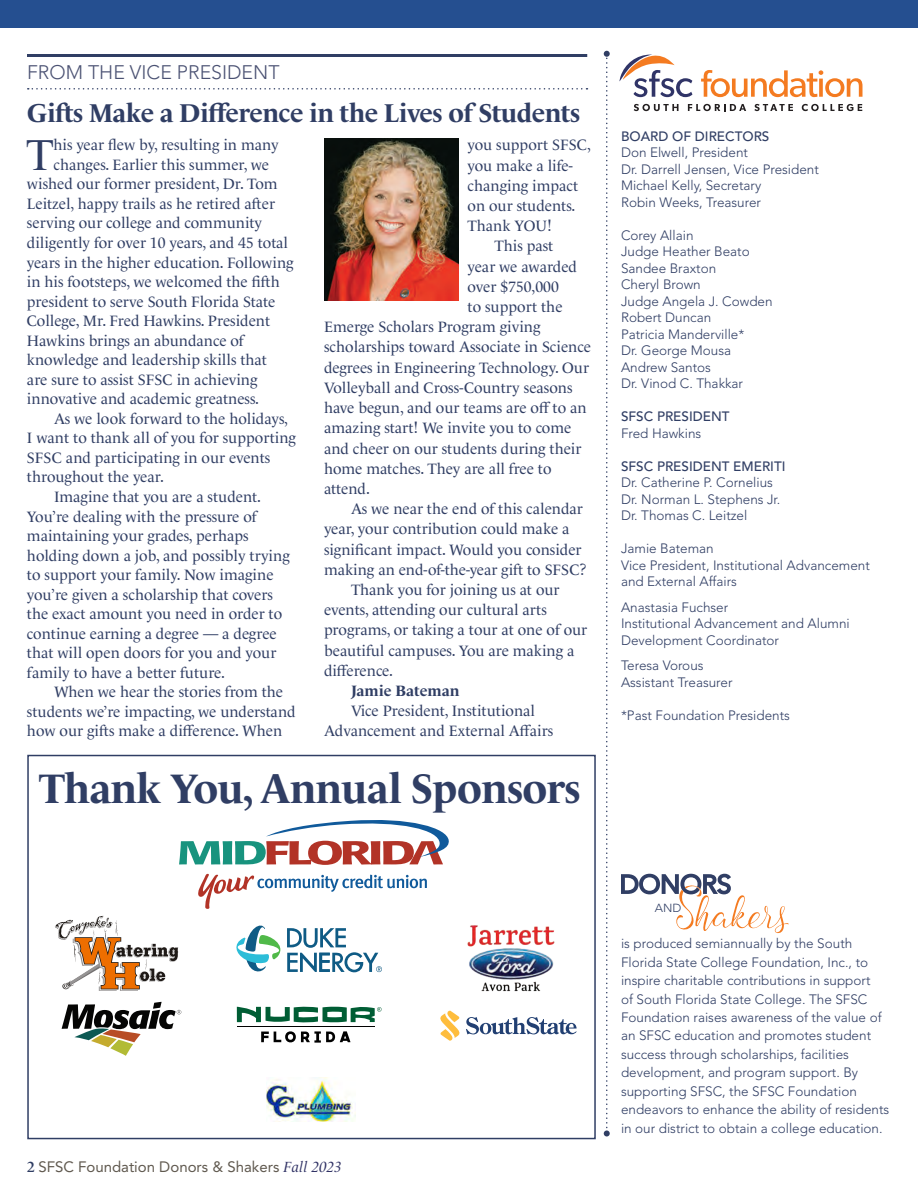
<style>
.page{position:relative;width:918px;height:1188px;background:#fff}
.page>*{position:absolute;margin:0;border:0;box-sizing:border-box;transform-origin:0 0}
.Body_Text_no_ident_drop_cap{font:44.25px "Le Monde Livre Std";color:#303e64}
.Headline_LeMonde_22_24{font:700 42px "Le Monde Livre Std";letter-spacing:-.02em;color:#303e64}
.Headline_LeMonde_Livre{font:700 26.25px "Le Monde Livre Std";letter-spacing:-.02em;color:#303e64}
.Cutline_Avenir_9pt_heavy{font:300 19.5px "Avenir LT Std";color:#4b5273}
.Body_Text{font:15.3px/19.5px "Le Monde Livre Std";color:#303e64}
.Body_Text_no_ident_drop_cap-2{font:15.3px "Le Monde Livre Std";color:#303e64}
.Body_Text-2{font:700 15.3px "Le Monde Livre Std";color:#303e64}
.t1{font:15px "Avenir LT Std";color:#60594f}
.Cutline_Avenir_9pt_heavy-2{font:300 13.5px/18.5px "Avenir LT Std";color:#303e64}
.Cutline_Avenir_9pt_heavy-3{font:500 13.5px "Avenir LT Std";color:#303e64}
.t2{font:300 11.7px "Avenir LT Std";color:#303e64}
.s1{font-family:"Le Monde Livre Std";font-weight:600;color:#303e64}
.s2{font-family:"Le Monde Livre Std";font-style:italic;color:#303265}
</style>
<div class="page">
<div style="left:0;top:0;width:918px;height:28px;background:#254f90"></div>
<div style="left:27px;top:755px;width:569px;height:384px;border:2px solid #303e64"></div>
<svg style="left:621px;top:874px;width:168px;height:60px"></svg>
<svg style="left:604px;top:51px;width:6px;height:1085px"></svg>
<hr style="left:27px;top:54px;width:560px;height:3px;background:#303e64">
<svg style="left:28px;top:88px;width:559px;height:2px"></svg>
<svg style="left:619px;top:54px;width:73px;height:43px"></svg>
<svg style="left:701px;top:70px;width:161px;height:27px"></svg>
<svg style="left:634px;top:104px;width:45px;height:7px"></svg>
<svg style="left:688px;top:104px;width:58px;height:7px"></svg>
<svg style="left:754px;top:104px;width:39px;height:7px"></svg>
<svg style="left:802px;top:104px;width:60px;height:7px"></svg>
<img style="left:324px;top:139px;width:135px;height:161px">
<svg style="left:62px;top:1002px;width:119px;height:54px"></svg>
<svg style="left:179px;top:820px;width:270px;height:45px"></svg>
<svg style="left:198px;top:874px;width:229px;height:35px"></svg>
<svg style="left:440px;top:1011px;width:137px;height:30px"></svg>
<img style="left:267px;top:1078px;width:87px;height:44px">
<hr style="left:237px;top:1026px;width:138px;height:1px;background:#000">
<svg style="left:237px;top:1006px;width:145px;height:17px"></svg>
<svg style="left:261px;top:1031px;width:89px;height:12px"></svg>
<svg style="left:55px;top:915px;width:124px;height:76px"></svg>
<img style="left:467px;top:925px;width:88px;height:67px">
<svg style="left:236px;top:925px;width:146px;height:48px"></svg>
<p class="Cutline_Avenir_9pt_heavy" style="left:27px;top:61px;width:254px">FROM THE VICE PRESIDENT</p>
<p class="Headline_LeMonde_Livre" style="left:27px;top:97px;width:554px">Gifts Make a Difference in the Lives of Students</p>
<p class="Body_Text_no_ident_drop_cap" style="left:27px;top:128px;width:29px">T</p>
<p class="Body_Text_no_ident_drop_cap-2" style="left:54px;top:136px;width:227px">his year flew by, resulting in many</p>
<p class="Body_Text_no_ident_drop_cap-2" style="left:54px;top:156px;width:217px">changes. Earlier this summer, we</p>
<p class="Body_Text_no_ident_drop_cap-2" style="left:27px;top:175px;width:252px">wished our former president, Dr. Tom</p>
<p class="Body_Text_no_ident_drop_cap-2" style="left:27px;top:195px;width:250px">Leitzel, happy trails as he retired after</p>
<p class="Body_Text_no_ident_drop_cap-2" style="left:27px;top:214px;width:236px">serving our college and community</p>
<p class="Body_Text_no_ident_drop_cap-2" style="left:27px;top:234px;width:263px">diligently for over 10 years, and 45 total</p>
<p class="Body_Text_no_ident_drop_cap-2" style="left:27px;top:253px;width:268px">years in the higher education. Following</p>
<p class="Body_Text_no_ident_drop_cap-2" style="left:27px;top:273px;width:254px">in his footsteps, we welcomed the fifth</p>
<p class="Body_Text_no_ident_drop_cap-2" style="left:27px;top:292px;width:250px">president to serve South Florida State</p>
<p class="Body_Text_no_ident_drop_cap-2" style="left:27px;top:312px;width:245px">College, Mr. Fred Hawkins. President</p>
<p class="Body_Text_no_ident_drop_cap-2" style="left:27px;top:331px;width:218px">Hawkins brings an abundance of</p>
<p class="Body_Text_no_ident_drop_cap-2" style="left:27px;top:351px;width:241px">knowledge and leadership skills that</p>
<p class="Body_Text_no_ident_drop_cap-2" style="left:27px;top:370px;width:232px">are sure to assist SFSC in achieving</p>
<p class="Body_Text_no_ident_drop_cap-2" style="left:27px;top:390px;width:234px">innovative and academic greatness.</p>
<p class="Body_Text" style="left:27px;top:409px;width:271px;text-indent:27px">As we look forward to the holidays,<br>I want to thank all of you for supporting<br>SFSC and participating in our events throughout the year.</p>
<p class="Body_Text" style="left:27px;top:487px;width:264px;text-indent:27px">Imagine that you are a student.<br>You’re dealing with the pressure of maintaining your grades, perhaps holding down a job, and possibly trying to support your family. Now imagine you’re given a scholarship that covers the exact amount you need in order to continue earning a degree — a degree that will open doors for you and your family to have a better future.</p>
<p class="Body_Text" style="left:27px;top:682px;width:270px;text-indent:27px">When we hear the stories from the students we’re impacting, we understand how our gifts make a difference. When</p>
<p class="Body_Text" style="left:468px;top:135px;width:125px;line-height:20.2px">you support SFSC, you make a life&shy;changing impact on our students.<br>Thank YOU!</p>
<p class="Body_Text" style="left:495px;top:236px;width:60px">This past</p>
<p class="Body_Text" style="left:468px;top:257px;width:111px">year we awarded</p>
<p class="Body_Text" style="left:468px;top:277px;width:93px">over $750,000</p>
<p class="Body_Text" style="left:468px;top:297px;width:96px">to support the</p>
<p class="Body_Text" style="left:324px;top:317px;width:218px">Emerge Scholars Program giving</p>
<p class="Body_Text" style="left:324px;top:337px;width:268px">scholarships toward Associate in Science</p>
<p class="Body_Text" style="left:324px;top:358px;width:267px">degrees in Engineering Technology. Our</p>
<p class="Body_Text" style="left:324px;top:378px;width:250px">Volleyball and Cross-Country seasons</p>
<p class="Body_Text" style="left:324px;top:398px;width:264px">have begun, and our teams are off to an</p>
<p class="Body_Text" style="left:324px;top:418px;width:249px">amazing start! We invite you to come</p>
<p class="Body_Text" style="left:324px;top:438px;width:259px">and cheer on our students during their</p>
<p class="Body_Text" style="left:324px;top:459px;width:229px">home matches. They are all free to</p>
<p class="Body_Text" style="left:324px;top:479px;width:47px">attend.</p>
<p class="Body_Text" style="left:324px;top:499px;width:264px;line-height:20.2px;text-indent:27px">As we near the end of this calendar year, your contribution could make a significant impact. Would you consider making an end-of-the-year gift to SFSC?</p>
<p class="Body_Text" style="left:324px;top:580px;width:265px;line-height:20.2px;text-indent:27px">Thank you for joining us at our events, attending our cultural arts programs, or taking a tour at one of our beautiful campuses. You are making a difference.</p>
<p class="Body_Text-2" style="left:351px;top:682px;width:110px">Jamie Bateman</p>
<p class="Body_Text" style="left:324px;top:701px;width:231px;line-height:20.2px;text-align:center">Vice President, Institutional<br>Advancement and External Affairs</p>
<p class="Headline_LeMonde_22_24" style="left:39px;top:764px;width:544px">Thank You, Annual Sponsors</p>
<p class="Cutline_Avenir_9pt_heavy-3" style="left:621px;top:128px;width:150px">BOARD OF DIRECTORS</p>
<p class="Cutline_Avenir_9pt_heavy-2" style="left:621px;top:144px;width:129px">Don Elwell, President</p>
<p class="Cutline_Avenir_9pt_heavy-2" style="left:621px;top:160px;width:199px">Dr. Darrell Jensen, Vice President</p>
<p class="Cutline_Avenir_9pt_heavy-2" style="left:621px;top:177px;width:142px">Michael Kelly, Secretary</p>
<p class="Cutline_Avenir_9pt_heavy-2" style="left:621px;top:193px;width:142px">Robin Weeks, Treasurer</p>
<p class="Cutline_Avenir_9pt_heavy-2" style="left:621px;top:226px;width:74px">Corey Allain</p>
<p class="Cutline_Avenir_9pt_heavy-2" style="left:621px;top:243px;width:130px">Judge Heather Beato</p>
<p class="Cutline_Avenir_9pt_heavy-2" style="left:621px;top:259px;width:97px">Sandee Braxton</p>
<p class="Cutline_Avenir_9pt_heavy-2" style="left:621px;top:276px;width:81px">Cheryl Brown</p>
<p class="Cutline_Avenir_9pt_heavy-2" style="left:621px;top:292px;width:153px">Judge Angela J. Cowden</p>
<p class="Cutline_Avenir_9pt_heavy-2" style="left:621px;top:309px;width:92px">Robert Duncan</p>
<p class="Cutline_Avenir_9pt_heavy-2" style="left:621px;top:325px;width:125px">Patricia Manderville*</p>
<p class="Cutline_Avenir_9pt_heavy-2" style="left:621px;top:342px;width:112px">Dr. George Mousa</p>
<p class="Cutline_Avenir_9pt_heavy-2" style="left:621px;top:358px;width:92px">Andrew Santos</p>
<p class="Cutline_Avenir_9pt_heavy-2" style="left:621px;top:375px;width:124px">Dr. Vinod C. Thakkar</p>
<p class="Cutline_Avenir_9pt_heavy-3" style="left:621px;top:409px;width:110px">SFSC PRESIDENT</p>
<p class="Cutline_Avenir_9pt_heavy-2" style="left:621px;top:424px;width:82px">Fred Hawkins</p>
<p class="Cutline_Avenir_9pt_heavy-3" style="left:621px;top:458px;width:166px">SFSC PRESIDENT EMERITI</p>
<p class="Cutline_Avenir_9pt_heavy-2" style="left:621px;top:473px;width:154px">Dr. Catherine P. Cornelius</p>
<p class="Cutline_Avenir_9pt_heavy-2" style="left:621px;top:490px;width:161px">Dr. Norman L. Stephens Jr.</p>
<p class="Cutline_Avenir_9pt_heavy-2" style="left:621px;top:506px;width:128px">Dr. Thomas C. Leitzel</p>
<p class="Cutline_Avenir_9pt_heavy-2" style="left:621px;top:539px;width:94px">Jamie Bateman</p>
<p class="Cutline_Avenir_9pt_heavy-2" style="left:621px;top:557px;width:250px;line-height:16.5px">Vice President, Institutional Advancement and External Affairs</p>
<p class="Cutline_Avenir_9pt_heavy-2" style="left:621px;top:598px;width:109px">Anastasia Fuchser</p>
<p class="Cutline_Avenir_9pt_heavy-2" style="left:621px;top:615px;width:230px;line-height:16.5px">Institutional Advancement and Alumni<br>Development Coordinator</p>
<p class="Cutline_Avenir_9pt_heavy-2" style="left:621px;top:656px;width:84px">Teresa Vorous</p>
<p class="Cutline_Avenir_9pt_heavy-2" style="left:621px;top:673px;width:113px">Assistant Treasurer</p>
<p class="Cutline_Avenir_9pt_heavy-2" style="left:621px;top:706px;width:171px">*Past Foundation Presidents</p>
<p class="t1" style="left:27px;top:1159px;width:316px"><span class="s1">2</span> SFSC Foundation Donors &amp; Shakers <span class="s2">Fall 2023</span></p>
<p class="t2" style="left:655px;top:902px;width:28px">AND</p>
<p class="Cutline_Avenir_9pt_heavy-2" style="left:621px;top:934px;width:270px">is produced semiannually by the South Florida State College Foundation, Inc., to inspire charitable contributions in support<br>of South Florida State College. The SFSC Foundation raises awareness of the value of an SFSC education and promotes student success through scholarships, facilities development, and program support. By supporting SFSC, the SFSC Foundation endeavors to enhance the ability of residents in our district to obtain a college education.</p>
</div>
